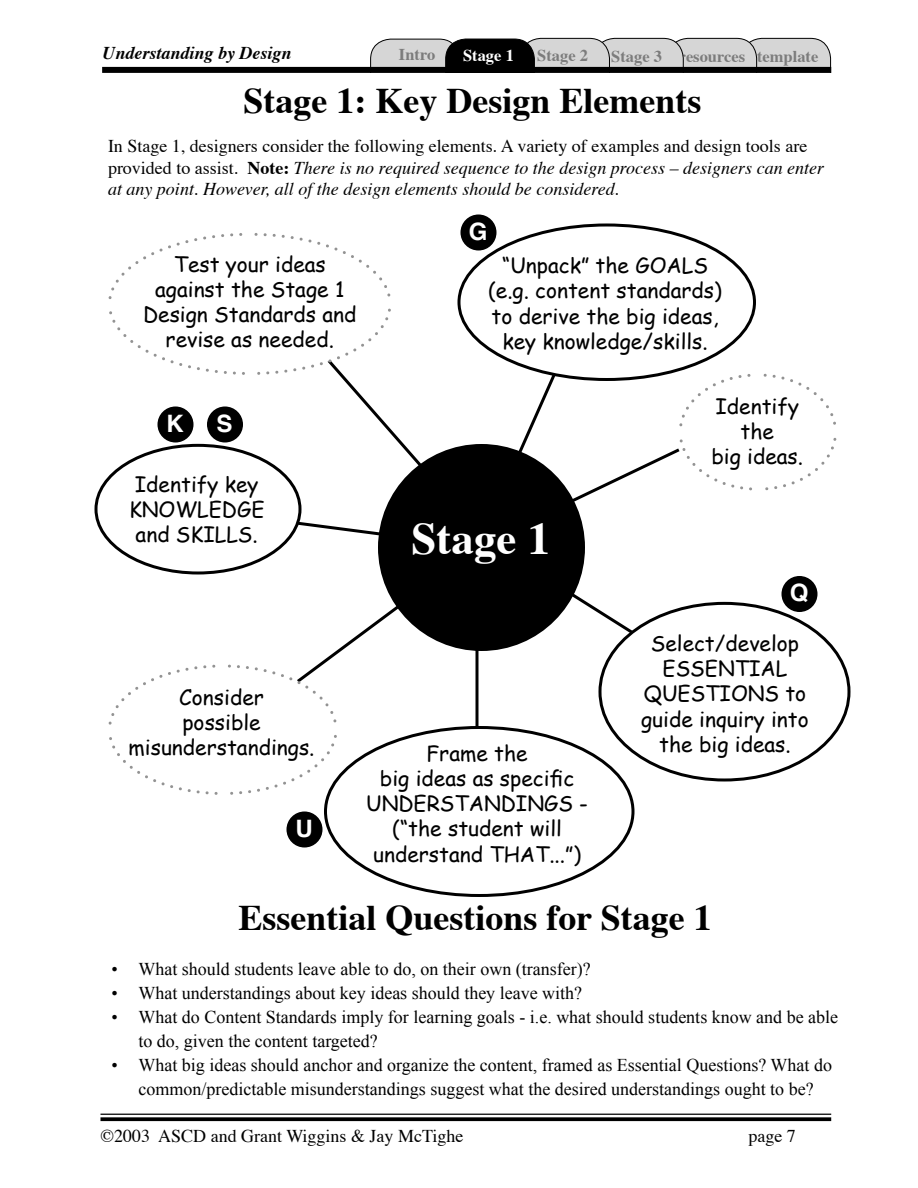
<style>
.page{position:relative;width:918px;height:1188px;background:#fff}
.page>*{position:absolute;margin:0;border:0;box-sizing:border-box;transform-origin:0 0}
.headline{font:700 45px "Times";color:#fff}
.headline-2{font:700 36px "Times";color:#000}
.t1{font:700 24px "Helvetica";color:#fff}
.Handwriting_14_center{font:21px/25.2px "Comic Sans MS";color:#000;text-align:center}
.t2{font:18px/24px "Times New Roman";color:#000}
.subhead_14_left_bi{font:italic 18px/21.6px "Times";color:#000}
.t3{font:18px "Times";color:#000}
.t4{font:italic 700 18px "Times";color:#000}
.t5{font:700 16.5px "Times";color:#7c7c7c}
.t6{font:700 16.5px "Times";color:#fff}
.s1{font-style:normal}
.s2{font-weight:700;font-style:normal}
</style>
<div class="page">
<hr style="left:100px;top:1114px;width:731px;height:1px;background:#000">
<svg style="left:100px;top:1117px;width:731px;height:4px;background:#161616"></svg>
<div style="left:102px;top:67px;width:729px;height:6px;background:#000"></div>
<svg style="left:371px;top:38px;width:460px;height:35px"></svg>
<div style="left:461px;top:215px;width:35px;height:35px;background:#000;border-radius:50%"></div>
<div style="left:460px;top:214px;width:36px;height:36px;border:2px solid #000;border-radius:50%"></div>
<div style="left:287px;top:812px;width:35px;height:35px;background:#000;border-radius:50%"></div>
<div style="left:286px;top:812px;width:36px;height:36px;border:2px solid #000;border-radius:50%"></div>
<svg style="left:106px;top:231px;width:733px;height:566px"></svg>
<div style="left:381px;top:447px;width:201px;height:201px;background:#000;border-radius:50%"></div>
<div style="left:378px;top:444px;width:207px;height:207px;border:6px solid #000;border-radius:50%"></div>
<div style="left:326px;top:728px;width:307px;height:168px;background:#fff;border-radius:50%"></div>
<div style="left:208px;top:407px;width:34px;height:35px;background:#000;border-radius:50%"></div>
<div style="left:207px;top:406px;width:36px;height:36px;border:2px solid #000;border-radius:50%"></div>
<div style="left:459px;top:225px;width:295px;height:155px;background:#fff;border-radius:50%"></div>
<p class="t4" style="left:103px;top:36px;width:191px">Understanding by Design</p>
<p class="t5" style="left:399px;top:38px;width:38px">Intro</p>
<p class="t5" style="left:537px;top:40px;width:52px">Stage 2</p>
<p class="t5" style="left:611px;top:40px;width:52px">Stage 3</p>
<p class="t5" style="left:679px;top:40px;width:68px">resources</p>
<p class="t5" style="left:757px;top:40px;width:63px">template</p>
<p class="t6" style="left:463px;top:40px;width:52px">Stage 1</p>
<p class="headline-2" style="left:244px;top:66px;width:459px">Stage 1: Key Design Elements</p>
<p class="subhead_14_left_bi" style="left:108px;top:134px;width:718px"><span class="s1">In Stage 1, designers consider the following elements. A variety of examples and design tools are provided to assist.</span> <span class="s2">Note:</span> There is no required sequence to the design process – designers can enter at any point. However, all of the design elements should be considered.</p>
<p class="Handwriting_14_center" style="left:143px;top:251px;width:215px">Test your ideas against the Stage 1<br>Design Standards and</p>
<p class="Handwriting_14_center" style="left:166px;top:326px;width:170px">revise as needed.</p>
<p class="t1" style="left:469px;top:210px;width:20px">G</p>
<p class="Handwriting_14_center" style="left:488px;top:252px;width:235px">“Unpack” the GOALS (e.g. content standards) to derive the big ideas, key knowledge/skills.</p>
<p class="t1" style="left:166px;top:402px;width:19px">K</p>
<p class="t1" style="left:217px;top:402px;width:18px">S</p>
<p class="Handwriting_14_center" style="left:135px;top:471px;width:125px">Identify key</p>
<p class="Handwriting_14_center" style="left:129px;top:496px;width:137px">KNOWLEDGE</p>
<p class="Handwriting_14_center" style="left:136px;top:521px;width:124px">and SKILLS.</p>
<p class="Handwriting_14_center" style="left:179px;top:684px;width:86px">Consider</p>
<p class="Handwriting_14_center" style="left:182px;top:709px;width:80px">possible</p>
<p class="Handwriting_14_center" style="left:129px;top:734px;width:187px">misunderstandings.</p>
<p class="t1" style="left:295px;top:807px;width:19px">U</p>
<p class="headline" style="left:412px;top:496px;width:140px">Stage 1</p>
<p class="Handwriting_14_center" style="left:427px;top:740px;width:103px">Frame the</p>
<p class="Handwriting_14_center" style="left:380px;top:765px;width:196px">big ideas as specific</p>
<p class="Handwriting_14_center" style="left:366px;top:790px;width:223px">UNDERSTANDINGS -</p>
<p class="Handwriting_14_center" style="left:392px;top:815px;width:171px">(“the student will</p>
<p class="Handwriting_14_center" style="left:373px;top:840px;width:209px">understand THAT...”)</p>
<p class="Handwriting_14_center" style="left:715px;top:393px;width:85px">Identify</p>
<p class="Handwriting_14_center" style="left:741px;top:418px;width:35px">the</p>
<p class="Handwriting_14_center" style="left:711px;top:443px;width:93px">big ideas.</p>
<p class="t1" style="left:790px;top:571px;width:20px">Q</p>
<p class="Handwriting_14_center" style="left:651px;top:630px;width:150px">Select/develop</p>
<p class="Handwriting_14_center" style="left:663px;top:655px;width:126px">ESSENTIAL</p>
<p class="Handwriting_14_center" style="left:641px;top:680px;width:169px;text-align:left">QUESTIONS to guide inquiry into</p>
<p class="Handwriting_14_center" style="left:659px;top:731px;width:133px">the big ideas.</p>
<p class="t2" style="left:111px;top:957px;width:8px;text-align:justify">• • •</p>
<p class="t2" style="left:111px;top:1053px;width:8px">•</p>
<p class="headline-2" style="left:239px;top:883px;width:475px">Essential Questions for Stage 1</p>
<p class="t2" style="left:138px;top:957px;width:454px">What should students leave able to do, on their own (transfer)?</p>
<p class="t2" style="left:138px;top:981px;width:445px">What understandings about key ideas should they leave with?</p>
<p class="t2" style="left:138px;top:1005px;width:701px">What do Content Standards imply for learning goals - i.e. what should students know and be able to do, given the content targeted?</p>
<p class="t2" style="left:138px;top:1053px;width:695px">What big ideas should anchor and organize the content, framed as Essential Questions? What do common/predictable misunderstandings suggest what the desired understandings ought to be?</p>
<p class="t3" style="left:100px;top:1119px;width:365px">©2003 ASCD and Grant Wiggins &amp; Jay McTighe</p>
<p class="t3" style="left:748px;top:1119px;width:49px">page 7</p>
</div>
